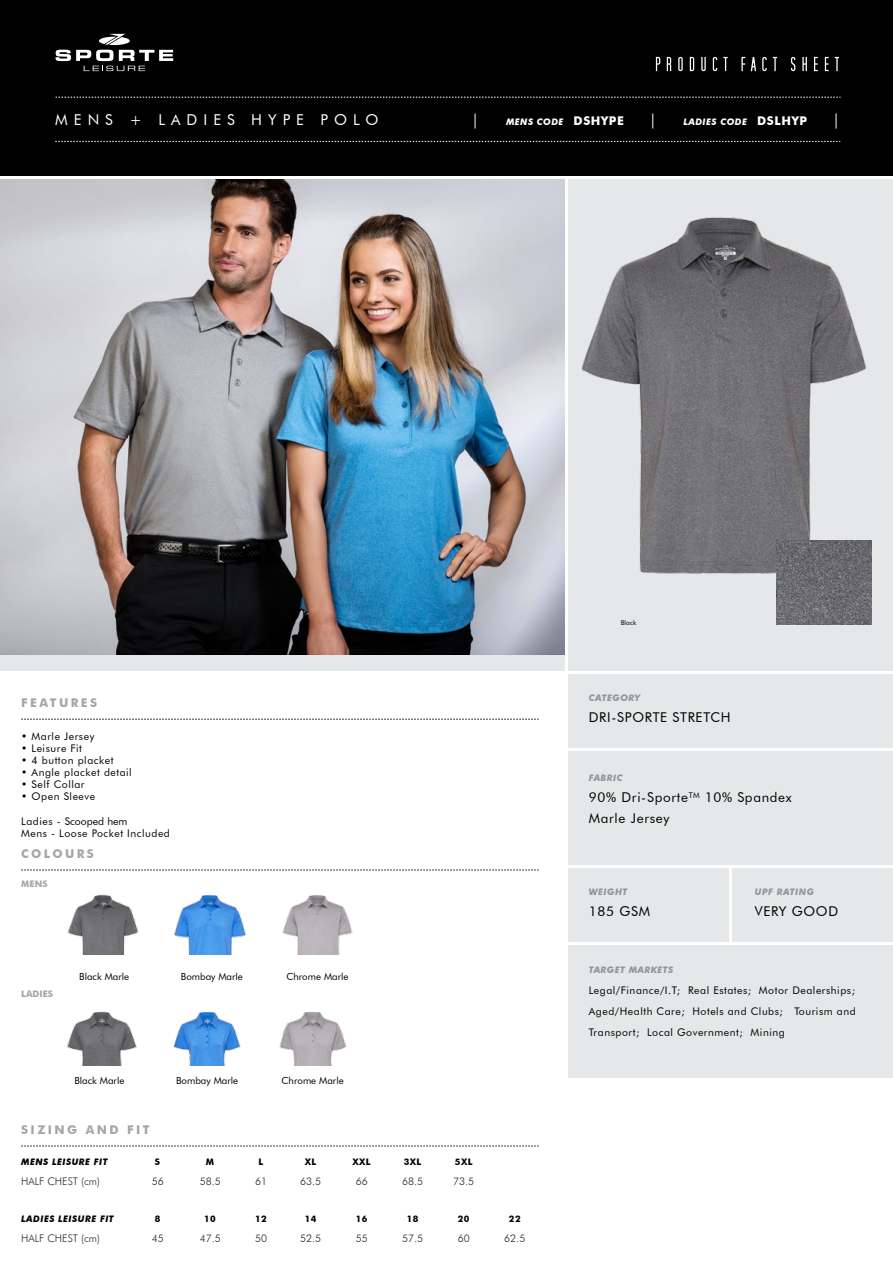
<style>
.page{position:relative;width:893px;height:1263px;background:#fff}
.page>*{position:absolute;margin:0;border:0;box-sizing:border-box;transform-origin:0 0}
.t1{font:15px "Futura BT";letter-spacing:.4em;color:#fff}
.t2{font:13.5px/21px "Futura BT";letter-spacing:.05em;color:#000}
.t3{font:700 12px "Futura BT";letter-spacing:.2em;color:#a5a5a5}
.t4{font:10.5px/21px "Futura BT";letter-spacing:.05em;color:#000}
.t5{font:300 10.5px "Futura BT";color:#292829}
.t6{font:9.75px "Futura BT";color:#000}
.t7{font:italic 700 9px "Futura BT";letter-spacing:.05em;color:#939598}
.t8{font:italic 700 9px "Futura BT";letter-spacing:.05em;color:#fff}
.t9{font:italic 700 9px "Futura BT";letter-spacing:.05em;color:#000}
.t10{font:700 9px "Futura BT";letter-spacing:.05em;color:#000}
.t11{font:700 9px "Futura BT";color:#a5a5a5}
.t12{font:6.75px "Futura BT";color:#000}
.s1{font-style:normal;font-size:12px}
</style>
<div class="page">
<div style="left:568px;top:868px;width:161px;height:74px;background:#e6e7e8"></div>
<div style="left:732px;top:868px;width:161px;height:74px;background:#e6e7e8"></div>
<div style="left:568px;top:945px;width:325px;height:133px;background:#e6e7e8"></div>
<div style="left:568px;top:179px;width:325px;height:492px;background:#e6e7e8"></div>
<div style="left:0;top:0;width:893px;height:175px;background:#000"></div>
<svg style="left:656px;top:57px;width:183px;height:14px"></svg>
<svg style="left:56px;top:97px;width:784px;height:1px"></svg>
<svg style="left:55px;top:141px;width:785px;height:1px"></svg>
<svg style="left:21px;top:719px;width:518px;height:1px"></svg>
<div style="left:568px;top:674px;width:325px;height:74px;background:#e6e7e8"></div>
<div style="left:568px;top:751px;width:325px;height:114px;background:#e6e7e8"></div>
<div style="left:0;top:179px;width:564px;height:492px;background:#e6e7e8"></div>
<img style="left:0;top:179px;width:564px;height:476px">
<svg style="left:21px;top:870px;width:518px;height:1px"></svg>
<img style="left:582px;top:217px;width:285px;height:357px">
<img style="left:776px;top:540px;width:96px;height:85px">
<svg style="left:56px;top:34px;width:117px;height:37px"></svg>
<img style="left:279px;top:1012px;width:68px;height:53px">
<img style="left:173px;top:1011px;width:68px;height:54px">
<img style="left:67px;top:1011px;width:70px;height:54px">
<img style="left:282px;top:895px;width:71px;height:60px">
<img style="left:173px;top:895px;width:74px;height:60px">
<img style="left:67px;top:895px;width:72px;height:60px">
<svg style="left:21px;top:1146px;width:518px;height:1px"></svg>
<h1 class="t1" style="left:55px;top:111px;width:325px">MENS + LADIES HYPE POLO</h1>
<h1 class="t1" style="left:472px;top:111px;width:9px">|</h1>
<p class="t8" style="left:506px;top:116px;width:119px">MENS CODE <span class="s1">DSHYPE</span></p>
<h1 class="t1" style="left:649px;top:111px;width:9px">|</h1>
<p class="t8" style="left:683px;top:116px;width:125px">LADIES CODE <span class="s1">DSLHYP</span></p>
<h1 class="t1" style="left:832px;top:111px;width:9px">|</h1>
<p class="t3" style="left:21px;top:696px;width:77px">FEATURES</p>
<p class="t4" style="left:21px;top:726px;width:75px">• Marle Jersey</p>
<p class="t4" style="left:21px;top:738px;width:62px">• Leisure Fit</p>
<p class="t4" style="left:21px;top:750px;width:94px">• 4 button placket</p>
<p class="t4" style="left:21px;top:762px;width:112px">• Angle placket detail</p>
<p class="t4" style="left:21px;top:774px;width:65px">• Self Collar</p>
<p class="t4" style="left:21px;top:786px;width:75px">• Open Sleeve</p>
<p class="t4" style="left:21px;top:815px;width:150px;line-height:12px">Ladies - Scooped hem<br>Mens - Loose Pocket Included</p>
<p class="t3" style="left:21px;top:846px;width:74px">COLOURS</p>
<p class="t11" style="left:21px;top:878px;width:28px">MENS</p>
<p class="t11" style="left:21px;top:988px;width:33px">LADIES</p>
<p class="t6" style="left:79px;top:970px;width:51px">Black Marle</p>
<p class="t6" style="left:181px;top:970px;width:64px">Bombay Marle</p>
<p class="t6" style="left:286px;top:970px;width:64px">Chrome Marle</p>
<p class="t6" style="left:74px;top:1075px;width:51px">Black Marle</p>
<p class="t6" style="left:176px;top:1075px;width:64px">Bombay Marle</p>
<p class="t6" style="left:282px;top:1075px;width:64px">Chrome Marle</p>
<p class="t3" style="left:21px;top:1122px;width:130px">SIZING AND FIT</p>
<p class="t9" style="left:21px;top:1156px;width:88px">MENS LEISURE FIT</p>
<p class="t10" style="left:155px;top:1156px;width:7px">S</p>
<p class="t10" style="left:206px;top:1156px;width:10px">M</p>
<p class="t10" style="left:259px;top:1156px;width:6px">L</p>
<p class="t10" style="left:305px;top:1156px;width:13px">XL</p>
<p class="t10" style="left:352px;top:1156px;width:20px">XXL</p>
<p class="t10" style="left:404px;top:1156px;width:19px">3XL</p>
<p class="t10" style="left:455px;top:1156px;width:19px">5XL</p>
<p class="t5" style="left:21px;top:1174px;width:80px">HALF CHEST (cm)</p>
<p class="t5" style="left:152px;top:1174px;width:14px">56</p>
<p class="t5" style="left:200px;top:1174px;width:23px">58.5</p>
<p class="t5" style="left:255px;top:1174px;width:14px">61</p>
<p class="t5" style="left:300px;top:1174px;width:23px">63.5</p>
<p class="t5" style="left:356px;top:1174px;width:14px">66</p>
<p class="t5" style="left:402px;top:1174px;width:23px">68.5</p>
<p class="t5" style="left:453px;top:1174px;width:23px">73.5</p>
<p class="t9" style="left:21px;top:1213px;width:94px">LADIES LEISURE FIT</p>
<p class="t10" style="left:155px;top:1213px;width:7px">8</p>
<p class="t10" style="left:204px;top:1213px;width:13px">10</p>
<p class="t10" style="left:255px;top:1213px;width:13px">12</p>
<p class="t10" style="left:305px;top:1213px;width:13px">14</p>
<p class="t10" style="left:356px;top:1213px;width:13px">16</p>
<p class="t10" style="left:407px;top:1213px;width:13px">18</p>
<p class="t10" style="left:458px;top:1213px;width:13px">20</p>
<p class="t10" style="left:509px;top:1213px;width:13px">22</p>
<p class="t5" style="left:21px;top:1231px;width:80px">HALF CHEST (cm)</p>
<p class="t5" style="left:152px;top:1231px;width:14px">45</p>
<p class="t5" style="left:200px;top:1231px;width:23px">47.5</p>
<p class="t5" style="left:255px;top:1231px;width:14px">50</p>
<p class="t5" style="left:300px;top:1231px;width:23px">52.5</p>
<p class="t5" style="left:356px;top:1231px;width:14px">55</p>
<p class="t5" style="left:402px;top:1231px;width:23px">57.5</p>
<p class="t5" style="left:458px;top:1231px;width:14px">60</p>
<p class="t5" style="left:504px;top:1231px;width:23px">62.5</p>
<p class="t12" style="left:621px;top:618px;width:17px">Black</p>
<p class="t7" style="left:589px;top:692px;width:53px">CATEGORY</p>
<p class="t2" style="left:589px;top:707px;width:143px">DRI-SPORTE STRETCH</p>
<p class="t7" style="left:589px;top:773px;width:35px">FABRIC</p>
<p class="t2" style="left:589px;top:787px;width:204px">90% Dri-Sporte<sup>TM</sup> 10% Spandex<br>Marle Jersey</p>
<p class="t7" style="left:589px;top:886px;width:40px">WEIGHT</p>
<p class="t2" style="left:589px;top:901px;width:63px">185 GSM</p>
<p class="t7" style="left:755px;top:886px;width:61px">UPF RATING</p>
<p class="t2" style="left:755px;top:901px;width:85px">VERY GOOD</p>
<p class="t7" style="left:589px;top:964px;width:86px">TARGET MARKETS</p>
<p class="t4" style="left:589px;top:979px;width:268px;text-align:justify">Legal/Finance/I.T; Real Estates; Motor Dealerships; Aged/Health Care; Hotels and Clubs; Tourism and Transport; Local Government; Mining</p>
</div>
